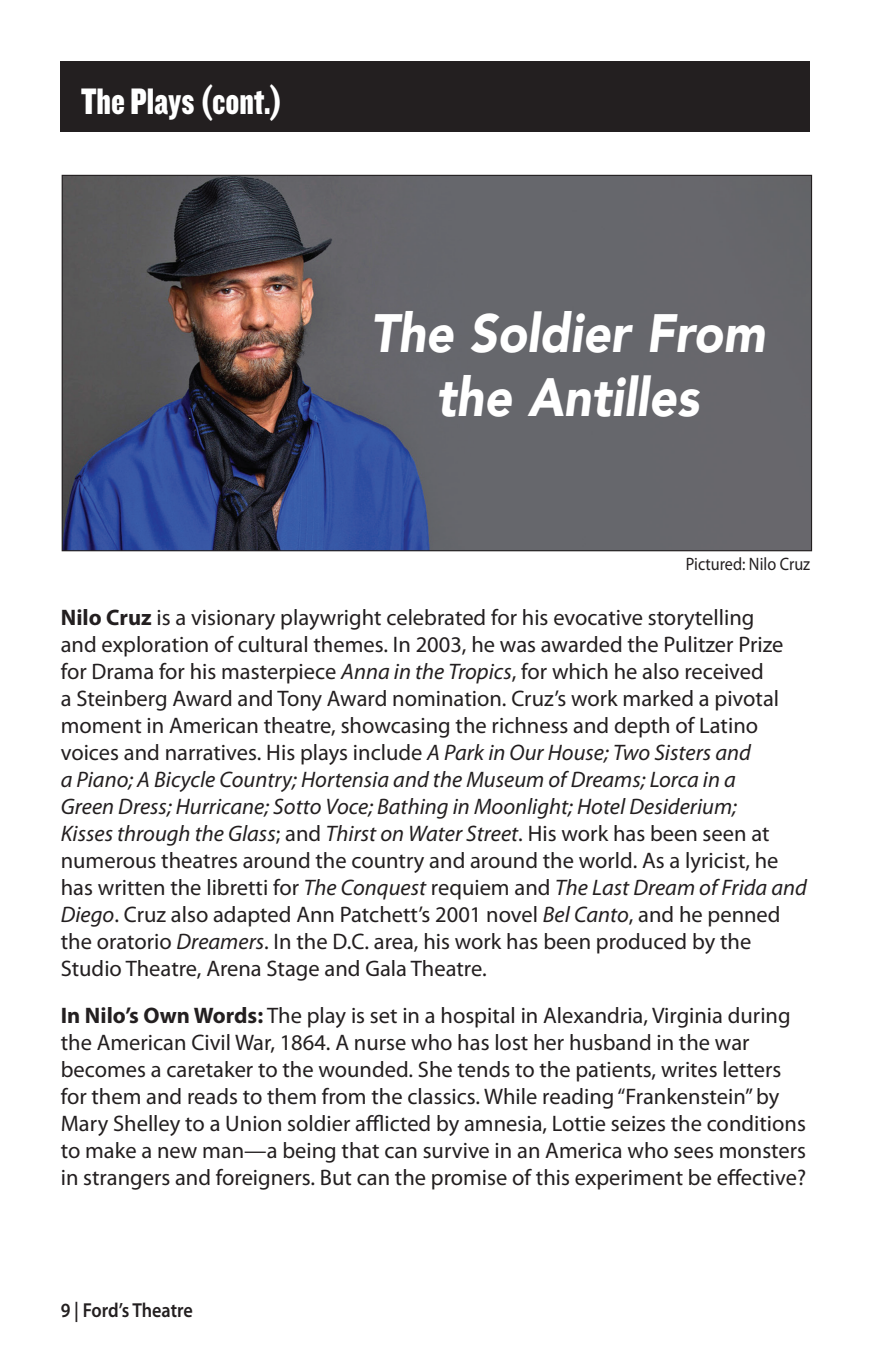
<style>
.page{position:relative;width:871px;height:1357px;background:#fff}
.page>*{position:absolute;margin:0;border:0;box-sizing:border-box;transform-origin:0 0}
.t1{font:italic 900 53.77px/64.6px "Avenir";color:#fff;text-align:center;scale:.9 1}
.t2{font:38.25px "Knockout 70 Full Welterwt";color:#fff;scale:.9 1}
.t3{font:22.5px/27px "Myriad Pro";color:#231f20}
.t4{font:600 20.25px "Myriad Pro";letter-spacing:-.005em;color:#231f20;scale:.9 1}
.t5{font:18px "Myriad Pro";color:#231f20;scale:.9 1}
.s1{font-weight:700}
.s2{font-style:italic}
</style>
<div class="page">
<img style="left:64px;top:177px;width:746px;height:372px">
<div style="left:61px;top:61px;width:749px;height:71px;background:#231f20"></div>
<p class="t2" style="left:81px;top:77px;width:225px">The Plays (cont.)</p>
<p class="t1" style="left:370px;top:300px;width:440px">The Soldier From the Antilles</p>
<p class="t5" style="left:686px;top:552px;width:140px">Pictured: Nilo Cruz</p>
<p class="t3" style="left:61px;top:603px;width:748px"><span class="s1">Nilo Cruz</span> is a visionary playwright celebrated for his evocative storytelling<br>and exploration of cultural themes. In 2003, he was awarded the Pulitzer Prize for Drama for his masterpiece <span class="s2">Anna in the Tropics</span>, for which he also received<br>a Steinberg Award and Tony Award nomination. Cruz’s work marked a pivotal moment in American theatre, showcasing the richness and depth of Latino voices and narratives. His plays include <span class="s2">A Park in Our House; Two Sisters and<br>a Piano; A Bicycle Country; Hortensia and the Museum of Dreams; Lorca in a<br>Green Dress; Hurricane; Sotto Voce; Bathing in Moonlight; Hotel Desiderium;<br>Kisses through the Glass</span>; and <span class="s2">Thirst on Water Street</span>. His work has been seen at numerous theatres around the country and around the world. As a lyricist, he has written the libretti for <span class="s2">The Conquest</span> requiem and <span class="s2">The Last Dream of Frida and Diego</span>. Cruz also adapted Ann Patchett’s 2001 novel <span class="s2">Bel Canto</span>, and he penned the oratorio <span class="s2">Dreamers</span>. In the D.C. area, his work has been produced by the Studio Theatre, Arena Stage and Gala Theatre.</p>
<p class="t3" style="left:61px;top:1002px;width:747px"><span class="s1">In Nilo’s Own Words:</span> The play is set in a hospital in Alexandria, Virginia during the American Civil War, 1864. A nurse who has lost her husband in the war becomes a caretaker to the wounded. She tends to the patients, writes letters for them and reads to them from the classics. While reading “Frankenstein” by Mary Shelley to a Union soldier afflicted by amnesia, Lottie seizes the conditions to make a new man—a being that can survive in an America who sees monsters in strangers and foreigners. But can the promise of this experiment be effective?</p>
<p class="t4" style="left:61px;top:1297px;width:148px">9 | Ford’s Theatre</p>
</div>
